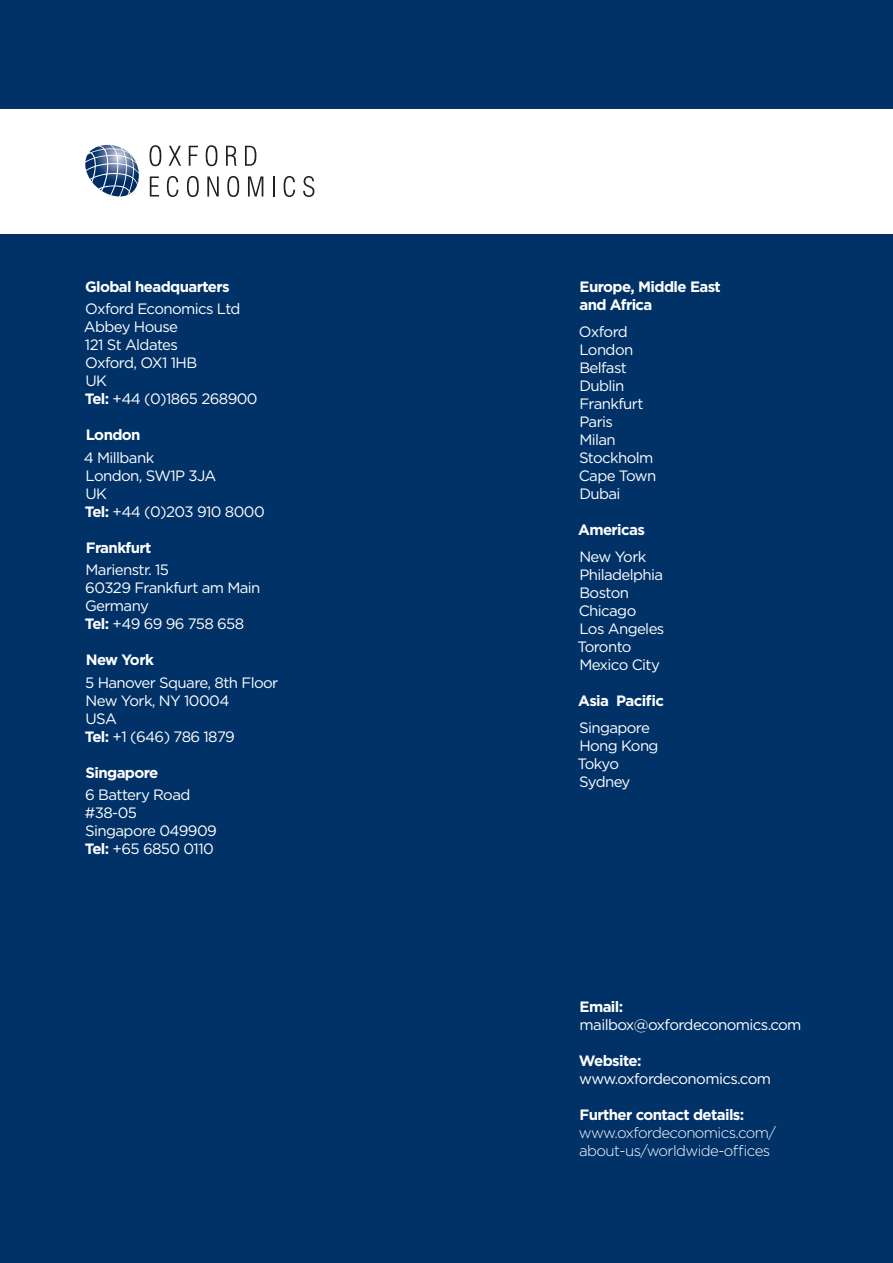
<style>
.page{position:relative;width:893px;height:1263px;background:#fff}
.page>*{position:absolute;margin:0;border:0;box-sizing:border-box;transform-origin:0 0}
.t1{font:15px "Gotham";letter-spacing:-.04em;color:#fff}
.t2{font:700 15px/18px "Gotham";letter-spacing:-.04em;color:#fff}
.t3{font:300 15px/18px "Gotham";letter-spacing:-.04em;color:#fff}
.s1{font-weight:700}
</style>
<div class="page">
<div style="left:0;top:234px;width:893px;height:1029px;background:#003268"></div>
<div style="left:0;top:0;width:893px;height:108px;background:#003268"></div>
<svg style="left:150px;top:176px;width:9px;height:20px"></svg>
<svg style="left:167px;top:176px;width:11px;height:21px"></svg>
<svg style="left:187px;top:176px;width:12px;height:21px"></svg>
<svg style="left:207px;top:176px;width:12px;height:20px"></svg>
<svg style="left:227px;top:176px;width:12px;height:21px"></svg>
<svg style="left:248px;top:176px;width:15px;height:20px"></svg>
<svg style="left:273px;top:176px;width:1px;height:20px"></svg>
<svg style="left:284px;top:176px;width:11px;height:21px"></svg>
<svg style="left:303px;top:176px;width:11px;height:21px"></svg>
<svg style="left:150px;top:145px;width:11px;height:21px"></svg>
<svg style="left:169px;top:146px;width:12px;height:20px"></svg>
<svg style="left:189px;top:146px;width:9px;height:20px"></svg>
<svg style="left:206px;top:145px;width:11px;height:21px"></svg>
<svg style="left:226px;top:146px;width:11px;height:20px"></svg>
<svg style="left:245px;top:146px;width:11px;height:20px"></svg>
<svg style="left:85px;top:145px;width:54px;height:32px"></svg>
<p class="t2" style="left:85px;top:277px;width:146px">Global headquarters</p>
<p class="t1" style="left:85px;top:299px;width:157px">Oxford Economics Ltd</p>
<p class="t1" style="left:84px;top:317px;width:96px">Abbey House</p>
<p class="t1" style="left:85px;top:335px;width:95px">121 St Aldates</p>
<p class="t1" style="left:85px;top:353px;width:114px">Oxford, OX1 1HB</p>
<p class="t1" style="left:86px;top:371px;width:23px">UK</p>
<p class="t1" style="left:85px;top:389px;width:174px"><span class="s1">Tel:</span> +44 (0)1865 268900</p>
<p class="t2" style="left:86px;top:426px;width:56px">London</p>
<p class="t1" style="left:84px;top:448px;width:72px">4 Millbank</p>
<p class="t1" style="left:86px;top:466px;width:132px">London, SW1P 3JA</p>
<p class="t1" style="left:86px;top:484px;width:23px">UK</p>
<p class="t1" style="left:85px;top:502px;width:181px"><span class="s1">Tel:</span> +44 (0)203 910 8000</p>
<p class="t2" style="left:86px;top:538px;width:67px">Frankfurt</p>
<p class="t1" style="left:86px;top:560px;width:85px">Marienstr. 15</p>
<p class="t1" style="left:85px;top:578px;width:177px">60329 Frankfurt am Main</p>
<p class="t1" style="left:85px;top:596px;width:65px">Germany</p>
<p class="t1" style="left:85px;top:614px;width:161px"><span class="s1">Tel:</span> +49 69 96 758 658</p>
<p class="t2" style="left:86px;top:651px;width:70px">New York</p>
<p class="t1" style="left:85px;top:673px;width:195px">5 Hanover Square, 8th Floor</p>
<p class="t1" style="left:86px;top:691px;width:145px">New York, NY 10004</p>
<p class="t1" style="left:86px;top:709px;width:33px">USA</p>
<p class="t1" style="left:85px;top:727px;width:151px"><span class="s1">Tel:</span> +1 (646) 786 1879</p>
<p class="t2" style="left:85px;top:763px;width:75px">Singapore</p>
<p class="t1" style="left:85px;top:785px;width:107px">6 Battery Road</p>
<p class="t1" style="left:85px;top:803px;width:54px">#38-05</p>
<p class="t1" style="left:85px;top:821px;width:133px">Singapore 049909</p>
<p class="t1" style="left:85px;top:839px;width:131px"><span class="s1">Tel:</span> +65 6850 0110</p>
<p class="t2" style="left:579px;top:277px;width:143px">Europe, Middle East and Africa</p>
<p class="t1" style="left:579px;top:322px;width:51px">Oxford</p>
<p class="t1" style="left:579px;top:340px;width:55px">London</p>
<p class="t1" style="left:579px;top:358px;width:49px">Belfast</p>
<p class="t1" style="left:579px;top:376px;width:47px">Dublin</p>
<p class="t1" style="left:579px;top:394px;width:66px">Frankfurt</p>
<p class="t1" style="left:579px;top:412px;width:35px">Paris</p>
<p class="t1" style="left:579px;top:430px;width:38px">Milan</p>
<p class="t1" style="left:579px;top:448px;width:76px">Stockholm</p>
<p class="t1" style="left:579px;top:466px;width:79px">Cape Town</p>
<p class="t1" style="left:579px;top:484px;width:43px">Dubai</p>
<p class="t2" style="left:578px;top:520px;width:68px">Americas</p>
<p class="t1" style="left:579px;top:547px;width:68px">New York</p>
<p class="t1" style="left:579px;top:565px;width:85px">Philadelphia</p>
<p class="t1" style="left:579px;top:583px;width:51px">Boston</p>
<p class="t1" style="left:579px;top:601px;width:59px">Chicago</p>
<p class="t1" style="left:579px;top:619px;width:87px">Los Angeles</p>
<p class="t1" style="left:577px;top:637px;width:56px">Toronto</p>
<p class="t1" style="left:579px;top:655px;width:82px">Mexico City</p>
<p class="t2" style="left:578px;top:691px;width:87px">Asia Pacific</p>
<p class="t1" style="left:579px;top:718px;width:72px">Singapore</p>
<p class="t1" style="left:579px;top:736px;width:81px">Hong Kong</p>
<p class="t1" style="left:577px;top:754px;width:43px">Tokyo</p>
<p class="t1" style="left:579px;top:772px;width:53px">Sydney</p>
<p class="t2" style="left:580px;top:997px;width:45px">Email:</p>
<p class="t1" style="left:580px;top:1015px;width:223px">mailbox@oxfordeconomics.com</p>
<p class="t2" style="left:579px;top:1051px;width:64px">Website:</p>
<p class="t1" style="left:579px;top:1069px;width:193px">www.oxfordeconomics.com</p>
<p class="t2" style="left:580px;top:1105px;width:166px">Further contact details:</p>
<p class="t3" style="left:579px;top:1123px;width:199px">www.oxfordeconomics.com/ about-us/worldwide-offices</p>
</div>
